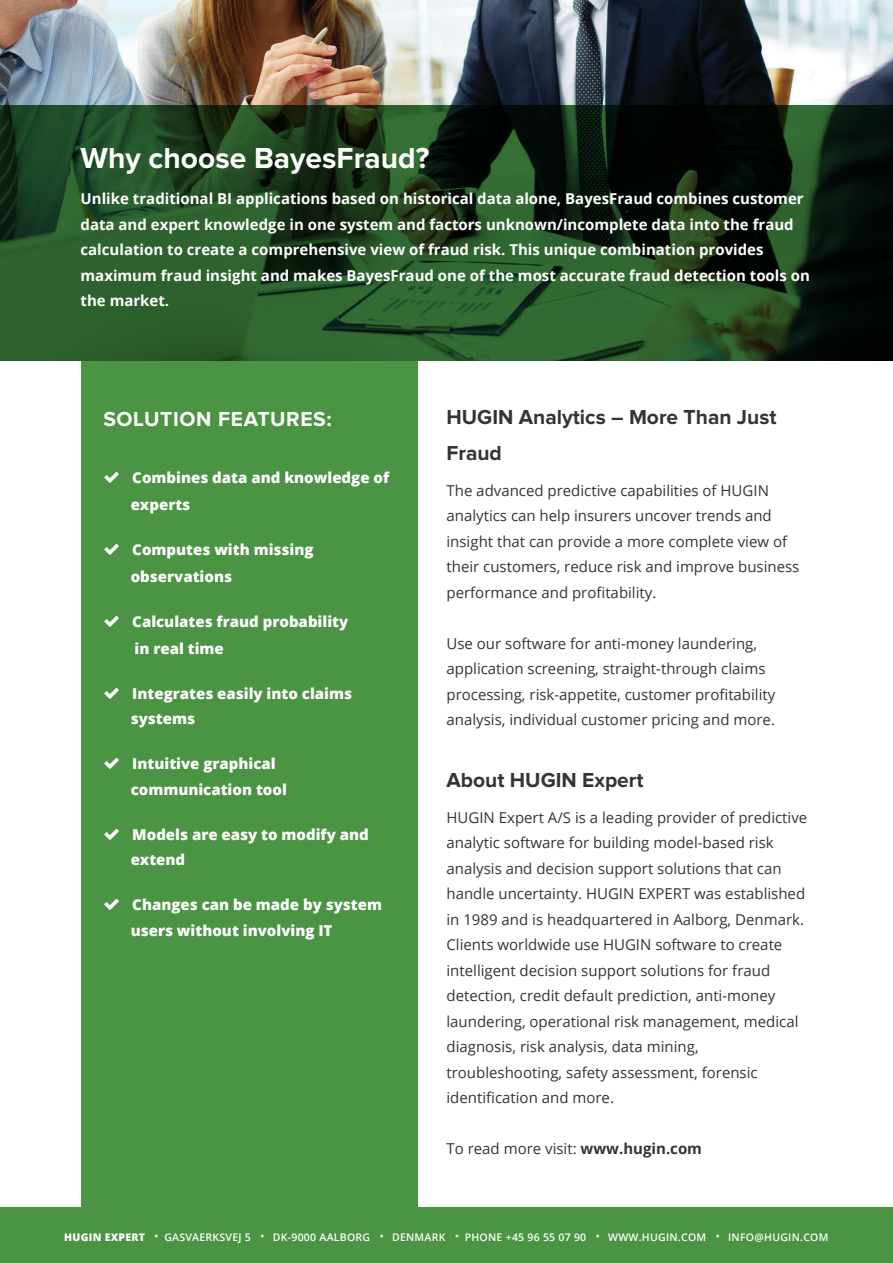
<style>
.page{position:relative;width:893px;height:1263px;background:#fff}
.page>*{position:absolute;margin:0;border:0;box-sizing:border-box;transform-origin:0 0}
.t1{font:700 30px "Proxima Nova";color:#fff}
.t2{font:700 21px/36px "Proxima Nova";color:#343433}
.t3{font:700 21px "Proxima Nova";letter-spacing:.03em;color:#fff}
.t4{font:15px/25.5px "Open Sans";color:#343433}
.t5{font:700 15px/25.5px "Open Sans";color:#fff}
.t6{font:800 15px/27px "Open Sans";color:#fff}
.t7{font:600 10.5px "Open Sans";letter-spacing:.025em;color:#fff}
.s1{font-weight:700}
.s2{font-weight:800}
.s3{font-weight:800;color:#4a9443}
.s4{font-family:"Morgan Sans Cond Regular Lining";font-weight:400;font-size:16.5px}
</style>
<div class="page">
<div style="left:0;top:1207px;width:893px;height:55px;background:#4a9443"></div>
<img style="left:0;top:0;width:893px;height:361px">
<div style="left:81px;top:361px;width:337px;height:858px;background:#4a9443"></div>
<p class="t1" style="left:81px;top:144px;width:350px">Why choose BayesFraud?</p>
<p class="t5" style="left:81px;top:186px;width:725px">Unlike traditional BI applications based on historical data alone, BayesFraud combines customer data and expert knowledge in one system and factors unknown/incomplete data into the fraud calculation to create a comprehensive view of fraud risk. This unique combination provides</p>
<p class="t5" style="left:81px;top:262px;width:731px">maximum fraud insight and makes BayesFraud one of the most accurate fraud detection tools on the market.</p>
<p class="t3" style="left:103px;top:409px;width:230px">SOLUTION FEATURES:</p>
<p class="t6" style="left:131px;top:463px;width:260px">Combines data and knowledge of experts</p>
<p class="t6" style="left:132px;top:535px;width:183px">Computes with missing</p>
<p class="t6" style="left:131px;top:562px;width:103px">observations</p>
<p class="t6" style="left:132px;top:607px;width:218px">Calculates fraud probability</p>
<p class="t6" style="left:135px;top:634px;width:91px">in real time</p>
<p class="t6" style="left:132px;top:679px;width:221px">Integrates easily into claims</p>
<p class="t6" style="left:131px;top:704px;width:66px">systems</p>
<p class="t6" style="left:132px;top:749px;width:145px">Intuitive graphical</p>
<p class="t6" style="left:131px;top:775px;width:158px">communication tool</p>
<p class="t6" style="left:132px;top:820px;width:238px">Models are easy to modify and</p>
<p class="t6" style="left:131px;top:845px;width:56px">extend</p>
<p class="t6" style="left:132px;top:890px;width:251px">Changes can be made by system</p>
<p class="t6" style="left:131px;top:916px;width:203px">users without involving IT</p>
<p class="t2" style="left:446px;top:399px;width:331px">HUGIN Analytics – More Than Just<br>Fraud</p>
<p class="t4" style="left:446px;top:477px;width:354px">The advanced predictive capabilities of HUGIN analytics can help insurers uncover trends and insight that can provide a more complete view of their customers, reduce risk and improve business performance and profitability.</p>
<p class="t4" style="left:446px;top:630px;width:330px">Use our software for anti-money laundering, application screening, straight-through claims processing, risk-appetite, customer profitability analysis, individual customer pricing and more.</p>
<p class="t2" style="left:446px;top:762px;width:199px">About HUGIN Expert</p>
<p class="t4" style="left:446px;top:804px;width:362px">HUGIN Expert A/S is a leading provider of predictive analytic software for building model-based risk</p>
<p class="t4" style="left:446px;top:855px;width:360px">analysis and decision support solutions that can handle uncertainty. HUGIN EXPERT was established in 1989 and is headquartered in Aalborg, Denmark.<br>Clients worldwide use HUGIN software to create intelligent decision support solutions for fraud detection, credit default prediction, anti-money laundering, operational risk management, medical diagnosis, risk analysis, data mining,</p>
<p class="t4" style="left:446px;top:1059px;width:313px">troubleshooting, safety assessment, forensic</p>
<p class="t4" style="left:446px;top:1084px;width:169px">identification and more.</p>
<p class="t4" style="left:446px;top:1135px;width:257px">To read more visit: <span class="s1">www.hugin.com</span></p>
<p class="t7" style="left:64px;top:1230px;width:766px"><span class="s2">HUGIN EXPERT</span> <span class="s3">|</span><span class="s4">•</span> GASVAERKSVEJ 5 <span class="s3">|</span><span class="s4">•</span> <span class="s3">|</span>DK-9000 AALBORG <span class="s3">|</span><span class="s4">•</span> <span class="s3">|</span>DENMARK <span class="s3">|</span><span class="s4">•</span> PHONE +45 96 55 07 90<span class="s3">|</span> <span class="s4">•</span> <span class="s3">|</span>WWW.HUGIN.COM <span class="s3">|</span><span class="s4">•</span> <span class="s3">|</span>INFO@HUGIN.COM</p>
</div>
